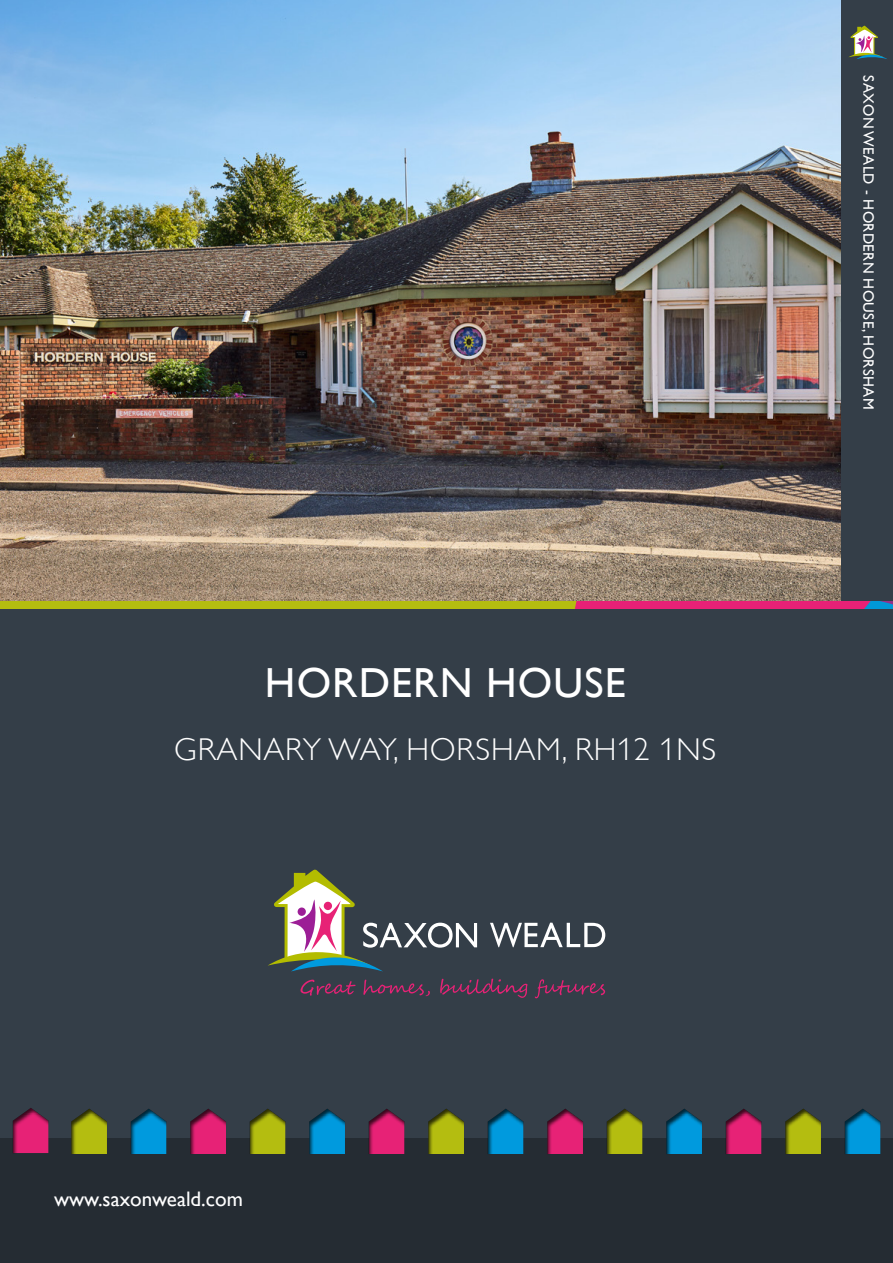
<style>
.page{position:relative;width:893px;height:1263px;background:#343e48}
.page>*{position:absolute;margin:0;border:0;box-sizing:border-box;transform-origin:0 0}
.t1{font:42px "Gill Alt One";letter-spacing:.025em;color:#fff}
.t2{font:300 31.5px "Gill Alt One";letter-spacing:.025em;color:#fff}
.t3{font:21px "Gill Alt One";color:#fff}
.t4{font:15px "Gill Alt One";letter-spacing:.025em;color:#fff}
</style>
<div class="page">
<img style="left:0;top:0;width:840px;height:600px">
<div style="left:0;top:1138px;width:893px;height:125px;background:#252c33"></div>
<div style="left:0;top:1098px;width:61px;height:57px;background:#000;opacity:.75"></div>
<div style="left:56px;top:1099px;width:63px;height:57px;background:#000;opacity:.75"></div>
<div style="left:117px;top:1099px;width:62px;height:57px;background:#000;opacity:.75"></div>
<div style="left:175px;top:1099px;width:63px;height:57px;background:#000;opacity:.75"></div>
<div style="left:236px;top:1099px;width:62px;height:57px;background:#000;opacity:.75"></div>
<div style="left:295px;top:1099px;width:62px;height:57px;background:#000;opacity:.75"></div>
<div style="left:355px;top:1099px;width:63px;height:57px;background:#000;opacity:.75"></div>
<div style="left:414px;top:1099px;width:62px;height:57px;background:#000;opacity:.75"></div>
<div style="left:474px;top:1099px;width:63px;height:57px;background:#000;opacity:.75"></div>
<div style="left:533px;top:1099px;width:62px;height:57px;background:#000;opacity:.75"></div>
<div style="left:593px;top:1099px;width:61px;height:57px;background:#000;opacity:.75"></div>
<div style="left:652px;top:1099px;width:63px;height:57px;background:#000;opacity:.75"></div>
<div style="left:711px;top:1099px;width:62px;height:57px;background:#000;opacity:.75"></div>
<div style="left:771px;top:1099px;width:63px;height:57px;background:#000;opacity:.75"></div>
<div style="left:830px;top:1099px;width:63px;height:57px;background:#000;opacity:.75"></div>
<svg style="left:301px;top:980px;width:54px;height:16px"></svg>
<svg style="left:363px;top:980px;width:67px;height:16px"></svg>
<svg style="left:440px;top:979px;width:87px;height:19px"></svg>
<svg style="left:535px;top:979px;width:70px;height:19px"></svg>
<svg style="left:268px;top:869px;width:209px;height:102px"></svg>
<svg style="left:490px;top:923px;width:115px;height:24px"></svg>
<svg style="left:849px;top:26px;width:38px;height:33px"></svg>
<svg style="left:0;top:601px;width:893px;height:7px;background:#c08836"></svg>
<h1 class="t1" style="left:265px;top:658px;width:362px">HORDERN HOUSE</h1>
<h2 class="t2" style="left:174px;top:731px;width:544px">GRANARY WAY, HORSHAM, RH12 1NS</h2>
<p class="t4" style="left:877px;top:75px;width:336px;rotate:90deg">SAXON WEALD - HORDERN HOUSE, HORSHAM</p>
<h3 class="t3" style="left:54px;top:1187px;width:190px">www.saxonweald.com</h3>
</div>
